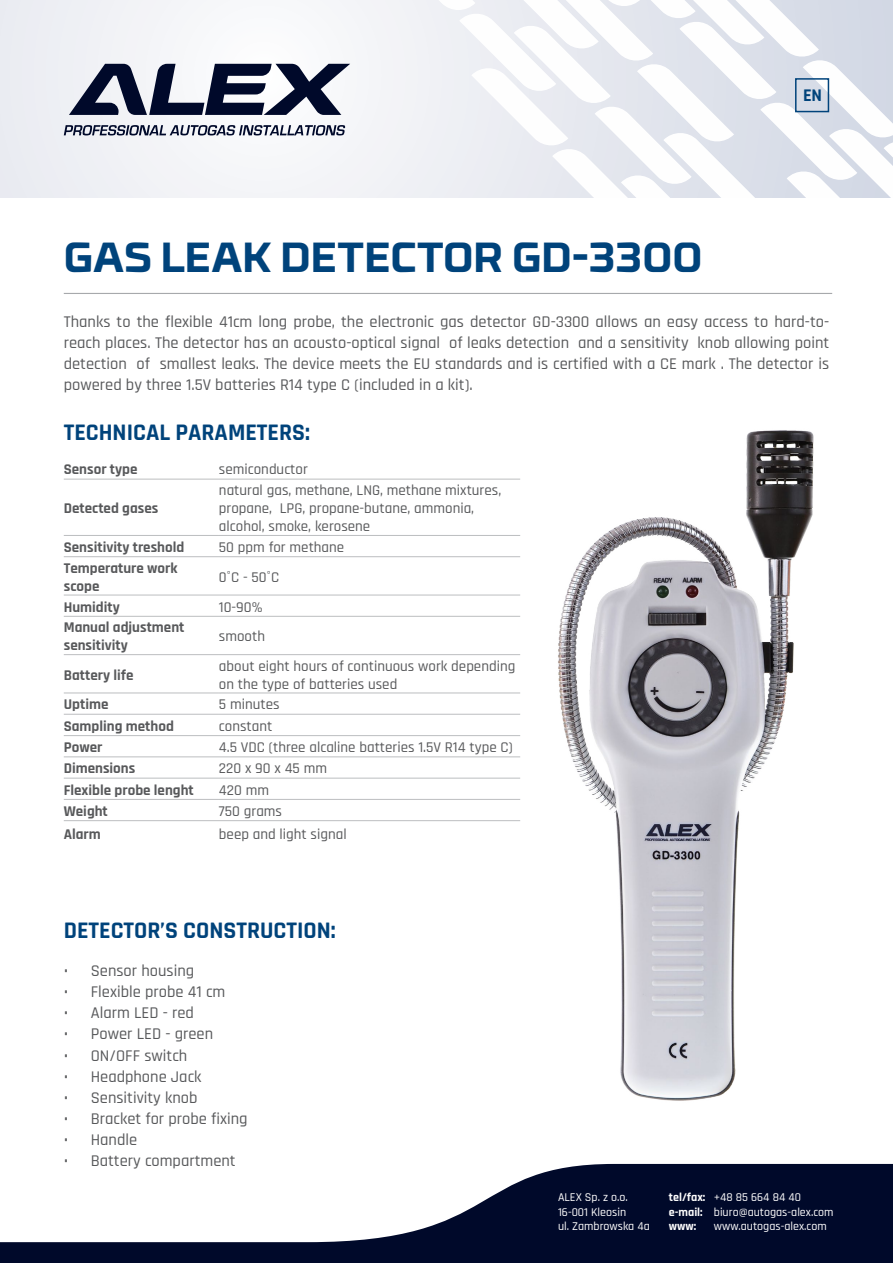
<style>
.page{position:relative;width:893px;height:1263px;background:#fff}
.page>*{position:absolute;margin:0;border:0;box-sizing:border-box;transform-origin:0 0}
.t1{font:700 42px "RB No 3.1";color:#00437b}
.t2{font:700 24px "Rajdhani";color:#00437b}
.t3{font:700 18px "Rajdhani";color:#00437b}
.t4{font:500 16.5px/21px "Rajdhani";color:#58595b;text-align:justify}
.t5{font:500 15px/18px "Rajdhani";color:#58595b}
.t6{font:700 15px/18px "Rajdhani";color:#58595b}
.t7{font:500 12px/14.4px "Rajdhani";color:#fff}
.t8{font:700 12px/14.4px "Rajdhani";color:#fff}
</style>
<div class="page">
<div style="left:0;top:0;width:893px;height:198px;background:#f3f4f7"></div>
<svg style="left:69px;top:64px;width:281px;height:51px"></svg>
<svg style="left:64px;top:125px;width:281px;height:10px"></svg>
<svg style="left:0;top:1164px;width:893px;height:99px;fill:#00092a"></svg>
<svg style="left:378px;top:0;width:515px;height:479px"></svg>
<hr style="left:64px;top:293px;width:768px;height:1px;background:#a7a9ac">
<hr style="left:64px;top:479px;width:155px;height:1px;background:#bcbec0">
<hr style="left:219px;top:479px;width:301px;height:1px;background:#bcbec0">
<hr style="left:64px;top:535px;width:155px;height:1px;background:#bcbec0">
<hr style="left:219px;top:535px;width:301px;height:1px;background:#bcbec0">
<hr style="left:64px;top:556px;width:155px;height:1px;background:#bcbec0">
<hr style="left:219px;top:556px;width:301px;height:1px;background:#bcbec0">
<hr style="left:64px;top:595px;width:155px;height:1px;background:#bcbec0">
<hr style="left:219px;top:595px;width:301px;height:1px;background:#bcbec0">
<hr style="left:64px;top:616px;width:155px;height:1px;background:#bcbec0">
<hr style="left:219px;top:616px;width:301px;height:1px;background:#bcbec0">
<hr style="left:64px;top:654px;width:155px;height:1px;background:#bcbec0">
<hr style="left:219px;top:654px;width:301px;height:1px;background:#bcbec0">
<hr style="left:64px;top:693px;width:155px;height:1px;background:#bcbec0">
<hr style="left:219px;top:693px;width:301px;height:1px;background:#bcbec0">
<hr style="left:64px;top:714px;width:155px;height:1px;background:#bcbec0">
<hr style="left:219px;top:714px;width:301px;height:1px;background:#bcbec0">
<hr style="left:64px;top:735px;width:155px;height:1px;background:#bcbec0">
<hr style="left:219px;top:735px;width:301px;height:1px;background:#bcbec0">
<hr style="left:64px;top:756px;width:155px;height:1px;background:#bcbec0">
<hr style="left:219px;top:756px;width:301px;height:1px;background:#bcbec0">
<hr style="left:64px;top:778px;width:155px;height:1px;background:#bcbec0">
<hr style="left:219px;top:778px;width:301px;height:1px;background:#bcbec0">
<hr style="left:64px;top:799px;width:155px;height:1px;background:#bcbec0">
<hr style="left:219px;top:799px;width:301px;height:1px;background:#bcbec0">
<hr style="left:64px;top:820px;width:155px;height:1px;background:#bcbec0">
<hr style="left:219px;top:820px;width:301px;height:1px;background:#bcbec0">
<div style="left:795px;top:78px;width:34px;height:34px;border:2px solid #00437b"></div>
<img style="left:448px;top:417px;width:445px;height:684px">
<h1 class="t1" style="left:64px;top:224px;width:640px">GAS LEAK DETECTOR GD-3300</h1>
<p class="t3" style="left:803px;top:85px;width:10px">EN</p>
<p class="t4" style="left:64px;top:312px;width:767px">Thanks to the flexible 41cm long probe, the electronic gas detector GD-3300 allows an easy access to hard-to&shy;reach places. The detector has an acousto-optical signal of leaks detection and a sensitivity knob allowing point detection of smallest leaks. The device meets the EU standards and is certified with a CE mark . The detector is powered by three 1.5V batteries R14 type C (included in a kit).</p>
<h2 class="t2" style="left:64px;top:418px;width:13px">TECHNICA</h2>
<h2 class="t2" style="left:159px;top:418px;width:43px">L PARAMETER</h2>
<h2 class="t2" style="left:292px;top:418px;width:19px">S:</h2>
<p class="t6" style="left:64px;top:461px;width:75px">Sensor type</p>
<p class="t5" style="left:219px;top:461px;width:90px">semiconductor</p>
<p class="t6" style="left:64px;top:500px;width:96px">Detected gases</p>
<p class="t5" style="left:219px;top:482px;width:284px">natural gas, methane, LNG, methane mixtures, propane, LPG, propane-butane, ammonia, alcohol, smoke, kerosene</p>
<p class="t6" style="left:64px;top:539px;width:122px">Sensitivity treshold</p>
<p class="t5" style="left:219px;top:539px;width:127px">50 ppm for methane</p>
<p class="t6" style="left:64px;top:559px;width:115px">Temperature work scope</p>
<p class="t5" style="left:219px;top:568px;width:62px">0˚C - 50˚C</p>
<p class="t6" style="left:64px;top:598px;width:58px">Humidity</p>
<p class="t5" style="left:219px;top:598px;width:45px">10-90%</p>
<p class="t6" style="left:64px;top:619px;width:122px">Manual adjustment sensitivity</p>
<p class="t5" style="left:219px;top:628px;width:48px">smooth</p>
<p class="t6" style="left:64px;top:666px;width:71px">Battery life</p>
<p class="t5" style="left:219px;top:657px;width:298px">about eight hours of continuous work depending on the type of batteries used</p>
<p class="t6" style="left:64px;top:696px;width:46px">Uptime</p>
<p class="t5" style="left:219px;top:696px;width:62px">5 minutes</p>
<p class="t6" style="left:64px;top:717px;width:112px">Sampling method</p>
<p class="t5" style="left:219px;top:717px;width:55px">constant</p>
<p class="t6" style="left:64px;top:739px;width:40px">Power</p>
<p class="t5" style="left:219px;top:739px;width:295px">4.5 VDC (three alcaline batteries 1.5V R14 type C)</p>
<p class="t6" style="left:64px;top:760px;width:73px">Dimensions</p>
<p class="t5" style="left:219px;top:760px;width:110px">220 x 90 x 45 mm</p>
<p class="t6" style="left:64px;top:781px;width:132px">Flexible probe lenght</p>
<p class="t5" style="left:219px;top:781px;width:52px">420 mm</p>
<p class="t6" style="left:64px;top:802px;width:46px">Weight</p>
<p class="t5" style="left:219px;top:802px;width:65px">750 grams</p>
<p class="t6" style="left:64px;top:826px;width:39px">Alarm</p>
<p class="t5" style="left:219px;top:826px;width:129px">beep and light signal</p>
<h2 class="t2" style="left:64px;top:915px;width:273px">Detector’s construction:</h2>
<p class="t4" style="left:64px;top:961px;width:132px">• Sensor housing</p>
<p class="t4" style="left:64px;top:982px;width:163px">• Flexible probe 41 cm</p>
<p class="t4" style="left:64px;top:1003px;width:132px">• Alarm LED - red</p>
<p class="t4" style="left:64px;top:1024px;width:151px">• Power LED - green</p>
<p class="t4" style="left:64px;top:1045px;width:125px">• ON/OFF switch</p>
<p class="t4" style="left:64px;top:1066px;width:139px">• Headphone Jack</p>
<p class="t4" style="left:64px;top:1087px;width:135px">• Sensitivity knob</p>
<p class="t4" style="left:64px;top:1108px;width:185px">• Bracket for probe fixing</p>
<p class="t4" style="left:64px;top:1129px;width:75px">• Handle</p>
<p class="t4" style="left:64px;top:1150px;width:173px">• Battery compartment</p>
<p class="t8" style="left:669px;top:1191px;width:38px">tel/fax: e-mail: www:</p>
<p class="t7" style="left:558px;top:1191px;width:93px">ALEX Sp. z o.o.<br>16-001 Kleosin<br>ul. Zambrowska 4a</p>
<p class="t7" style="left:714px;top:1191px;width:121px">+48 85 664 84 40 biuro@autogas-alex.com www.autogas-alex.com</p>
</div>
